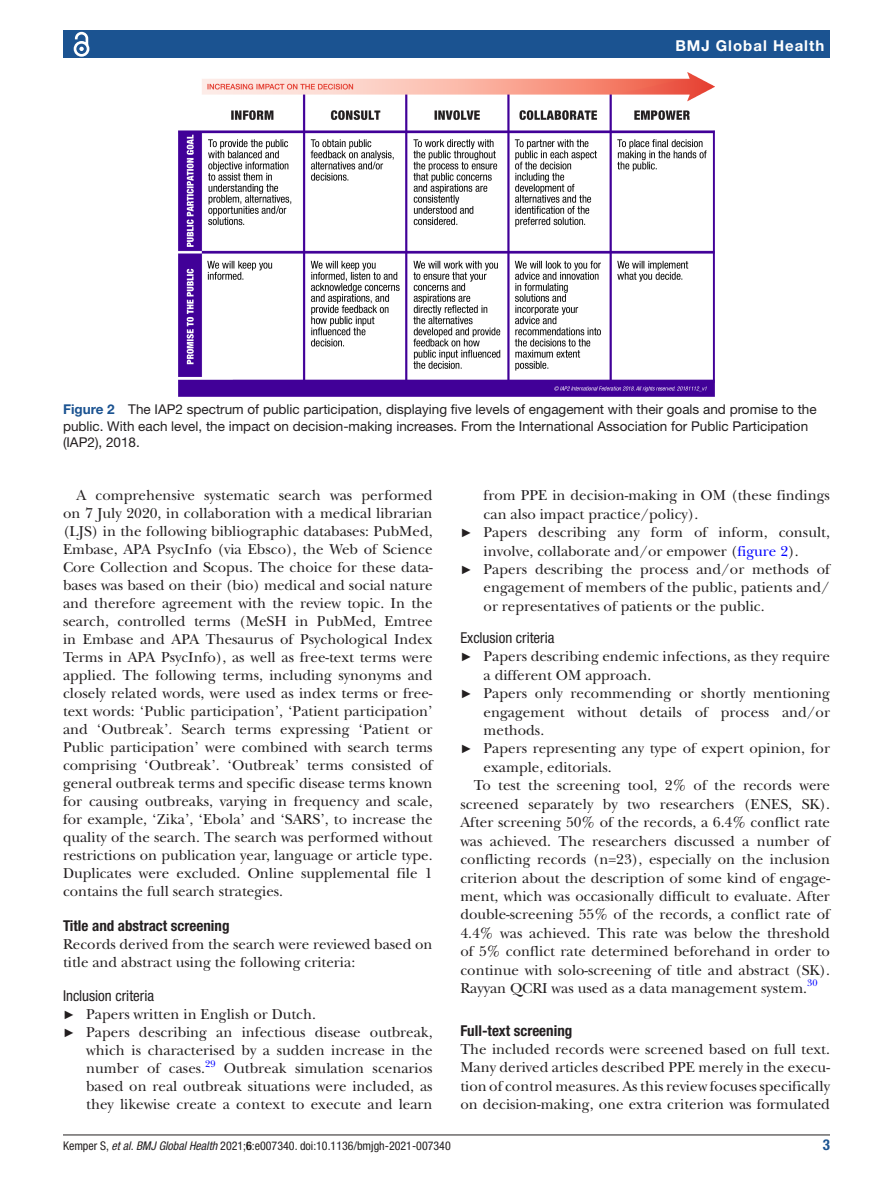
<style>
.page{position:relative;width:893px;height:1191px;background:#fff}
.page>*{position:absolute;margin:0;border:0;box-sizing:border-box;transform-origin:0 0}
.t1{font:15px/18px "New Baskerville";color:#231f20;text-align:justify}
.t2{font:700 condensed 15px "Helvetica Neue LT Std";color:#231f20}
.t3{font:condensed 15px "Helvetica Neue LT Std";color:#231f20}
.t4{font:700 15px "Helvetica Neue LT Std";letter-spacing:.065em;color:#fff}
.t5{font:700 condensed 15px "Helvetica Neue LT Std";color:#1b5391}
.t6{font:13.5px/16.2px "Helvetica Neue LT Std";color:#231f20}
.t7{font:condensed 12px "Helvetica Neue LT Std";color:#231f20}
.t8{font:9.9px "New Baskerville";color:#00f}
.s1{font-weight:700;color:#1b5391}
.s2{font-family:"Arial";font-size:12px}
.s3{color:#00f}
.s4{font-style:italic}
.s5{font-weight:700}
</style>
<div class="page">
<hr style="left:63px;top:1134px;width:767px;height:1px;background:#231f20">
<div style="left:63px;top:31px;width:767px;height:27px;background:#1b5391"></div>
<svg style="left:73px;top:31px;width:17px;height:26px"></svg>
<img style="left:178px;top:73px;width:537px;height:324px">
<p class="t4" style="left:675px;top:36px;width:150px">BMJ Global Health</p>
<p class="t6" style="left:63px;top:401px;width:755px"><span class="s1">Figure 2</span> The IAP2 spectrum of public participation, displaying five levels of engagement with their goals and promise to the public. With each level, the impact on decision-making increases. From the International Association for Public Participation (IAP2), 2018.</p>
<p class="t1" style="left:63px;top:486px;width:371px;text-indent:14px">A comprehensive systematic search was performed on 7 July 2020, in collaboration with a medical librarian (LJS) in the following bibliographic databases: PubMed, Embase, APA PsycInfo (via Ebsco), the Web of Science Core Collection and Scopus. The choice for these data&shy;bases was based on their (bio) medical and social nature and therefore agreement with the review topic. In the search, controlled terms (MeSH in PubMed, Emtree in Embase and APA Thesaurus of Psychological Index Terms in APA PsycInfo), as well as free-text terms were applied. The following terms, including synonyms and closely related words, were used as index terms or free&shy;text words: ‘Public participation’, ‘Patient participation’ and ‘Outbreak’. Search terms expressing ‘Patient or Public participation’ were combined with search terms comprising ‘Outbreak’. ‘Outbreak’ terms consisted of general outbreak terms and specific disease terms known for causing outbreaks, varying in frequency and scale, for example, ‘Zika’, ‘Ebola’ and ‘SARS’, to increase the quality of the search. The search was performed without restrictions on publication year, language or article type.<br>Duplicates were excluded. Online supplemental file 1 contains the full search strategies.</p>
<p class="t2" style="left:63px;top:916px;width:168px">Title and abstract screening</p>
<p class="t1" style="left:63px;top:935px;width:371px">Records derived from the search were reviewed based on title and abstract using the following criteria:</p>
<p class="t3" style="left:63px;top:987px;width:93px">Inclusion criteria</p>
<p class="t1" style="left:63px;top:1005px;width:255px"><span class="s2">►</span> Papers written in English or Dutch.</p>
<p class="t1" style="left:63px;top:1023px;width:371px"><span class="s2">►</span> Papers describing an infectious disease outbreak,</p>
<p class="t1" style="left:86px;top:1041px;width:348px">which is characterised by a sudden increase in the</p>
<p class="t1" style="left:86px;top:1059px;width:120px">number of cases.</p>
<p class="t8" style="left:205px;top:1057px;width:12px">29</p>
<p class="t1" style="left:86px;top:1059px;width:348px;text-indent:138px">Outbreak simulation scenarios based on real outbreak situations were included, as they likewise create a context to execute and learn</p>
<p class="t1" style="left:484px;top:486px;width:348px">from PPE in decision-making in OM (these findings</p>
<p class="t1" style="left:484px;top:505px;width:216px">can also impact practice/policy).</p>
<p class="t1" style="left:460px;top:523px;width:371px"><span class="s2">►</span> Papers describing any form of inform, consult,</p>
<p class="t1" style="left:484px;top:542px;width:317px">involve, collaborate and/or empower (<span class="s3">figure 2</span>).</p>
<p class="t1" style="left:460px;top:560px;width:371px"><span class="s2">►</span> Papers describing the process and/or methods of</p>
<p class="t1" style="left:484px;top:578px;width:348px">engagement of members of the public, patients and/</p>
<p class="t1" style="left:484px;top:597px;width:283px">or representatives of patients or the public.</p>
<p class="t3" style="left:460px;top:629px;width:96px">Exclusion criteria</p>
<p class="t1" style="left:460px;top:647px;width:371px"><span class="s2">►</span> Papers describing endemic infections, as they require</p>
<p class="t1" style="left:484px;top:666px;width:169px">a different OM approach.</p>
<p class="t1" style="left:460px;top:684px;width:371px"><span class="s2">►</span> Papers only recommending or shortly mentioning</p>
<p class="t1" style="left:484px;top:703px;width:348px">engagement without details of process and/or</p>
<p class="t1" style="left:484px;top:721px;width:62px">methods.</p>
<p class="t1" style="left:460px;top:739px;width:371px"><span class="s2">►</span> Papers representing any type of expert opinion, for</p>
<p class="t1" style="left:484px;top:758px;width:130px">example, editorials.</p>
<p class="t1" style="left:474px;top:776px;width:358px">To test the screening tool, 2% of the records were</p>
<p class="t1" style="left:460px;top:795px;width:371px">screened separately by two researchers (ENES, SK).</p>
<p class="t1" style="left:460px;top:813px;width:371px">After screening 50% of the records, a 6.4% conflict rate</p>
<p class="t1" style="left:460px;top:832px;width:371px">was achieved. The researchers discussed a number of</p>
<p class="t1" style="left:460px;top:850px;width:371px">conflicting records (n=23), especially on the inclusion</p>
<p class="t1" style="left:460px;top:868px;width:371px">criterion about the description of some kind of engage-</p>
<p class="t1" style="left:460px;top:887px;width:371px">ment, which was occasionally difficult to evaluate. After</p>
<p class="t1" style="left:460px;top:905px;width:371px">double-screening 55% of the records, a conflict rate of</p>
<p class="t1" style="left:460px;top:924px;width:371px">4.4% was achieved. This rate was below the threshold</p>
<p class="t1" style="left:460px;top:942px;width:371px">of 5% conflict rate determined beforehand in order to</p>
<p class="t1" style="left:460px;top:961px;width:371px">continue with solo-screening of title and abstract (SK).</p>
<p class="t1" style="left:460px;top:979px;width:348px">Rayyan QCRI was used as a data management system.</p>
<p class="t8" style="left:807px;top:977px;width:12px">30</p>
<p class="t2" style="left:460px;top:1021px;width:113px">Full-text screening</p>
<p class="t1" style="left:460px;top:1040px;width:371px;line-height:18.5px">The included records were screened based on full text.<br>Many derived articles described PPE merely in the execu&shy;tion of control measures. As this review focuses specifically on decision-making, one extra criterion was formulated</p>
<p class="t7" style="left:63px;top:1138px;width:389px">Kemper S, <span class="s4">et al</span>. <span class="s4">BMJ Global Health</span> 2021;<span class="s5">6</span>:e007340. doi:10.1136/bmjgh-2021-007340</p>
<p class="t5" style="left:823px;top:1135px;width:9px">3</p>
</div>
